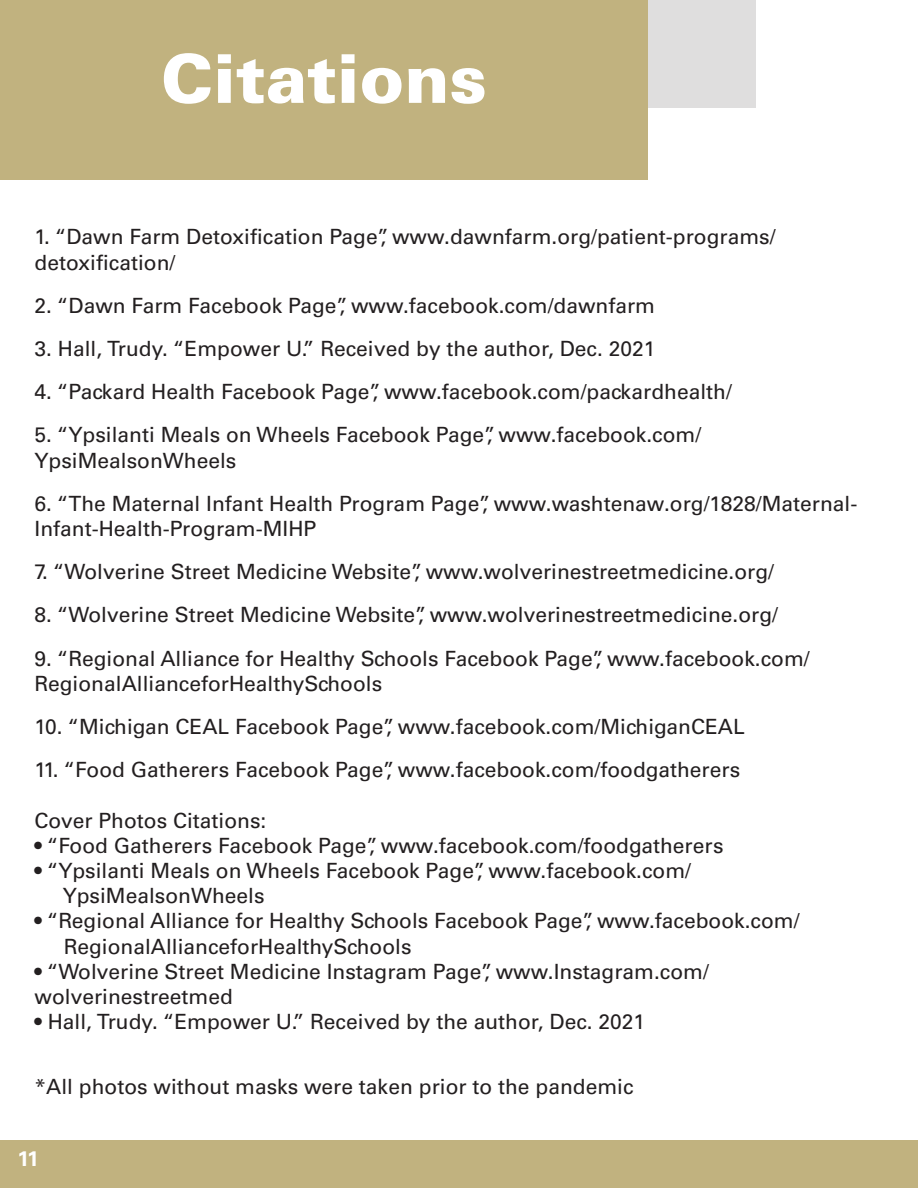
<style>
.page{position:relative;width:918px;height:1188px;background:#fff}
.page>*{position:absolute;margin:0;border:0;box-sizing:border-box;transform-origin:0 0}
.t1{font:900 67.5px "Univers LT Pro 75";color:#fff}
.t2{font:21px/25.2px "Univers LT Pro 55 Roman";color:#231f20}
.t3{font:700 21px "Univers LT Pro 65";color:#fff}
</style>
<div class="page">
<div style="left:0;top:0;width:756px;height:108px;background:#dfdede"></div>
<div style="left:0;top:1140px;width:918px;height:48px;background:#c1b27f"></div>
<div style="left:0;top:0;width:648px;height:179px;background:#c1b27f"></div>
<p class="t1" style="left:161px;top:32px;width:328px">Citations</p>
<p class="t2" style="left:35px;top:223px;width:743px">1. “Dawn Farm Detoxification Page”, www.dawnfarm.org/patient-programs/ detoxification/</p>
<p class="t2" style="left:35px;top:292px;width:622px">2. “Dawn Farm Facebook Page”, www.facebook.com/dawnfarm</p>
<p class="t2" style="left:35px;top:335px;width:622px">3. Hall, Trudy. “Empower U.” Received by the author, Dec. 2021</p>
<p class="t2" style="left:35px;top:378px;width:699px">4. “Packard Health Facebook Page”, www.facebook.com/packardhealth/</p>
<p class="t2" style="left:35px;top:421px;width:668px">5. “Ypsilanti Meals on Wheels Facebook Page”, www.facebook.com/<br>YpsiMealsonWheels</p>
<p class="t2" style="left:35px;top:490px;width:824px">6. “The Maternal Infant Health Program Page”, www.washtenaw.org/1828/Maternal-<br>Infant-Health-Program-MIHP</p>
<p class="t2" style="left:35px;top:558px;width:741px">7. “Wolverine Street Medicine Website”, www.wolverinestreetmedicine.org/</p>
<p class="t2" style="left:35px;top:601px;width:745px">8. “Wolverine Street Medicine Website”, www.wolverinestreetmedicine.org/</p>
<p class="t2" style="left:35px;top:645px;width:777px">9. “Regional Alliance for Healthy Schools Facebook Page”, www.facebook.com/<br>RegionalAllianceforHealthySchools</p>
<p class="t2" style="left:35px;top:713px;width:712px">10. “Michigan CEAL Facebook Page”, www.facebook.com/MichiganCEAL</p>
<p class="t2" style="left:35px;top:756px;width:707px">11. “Food Gatherers Facebook Page”, www.facebook.com/foodgatherers</p>
<p class="t2" style="left:35px;top:807px;width:233px">Cover Photos Citations:</p>
<p class="t2" style="left:35px;top:832px;width:691px">• “Food Gatherers Facebook Page”, www.facebook.com/foodgatherers</p>
<p class="t2" style="left:35px;top:857px;width:658px">• “Ypsilanti Meals on Wheels Facebook Page”, www.facebook.com/</p>
<p class="t2" style="left:63px;top:882px;width:203px">YpsiMealsonWheels</p>
<p class="t2" style="left:35px;top:907px;width:767px">• “Regional Alliance for Healthy Schools Facebook Page”, www.facebook.com/</p>
<p class="t2" style="left:64px;top:933px;width:349px">RegionalAllianceforHealthySchools</p>
<p class="t2" style="left:35px;top:958px;width:676px">• “Wolverine Street Medicine Instagram Page”, www.Instagram.com/ wolverinestreetmed</p>
<p class="t2" style="left:35px;top:1008px;width:612px">• Hall, Trudy. “Empower U.” Received by the author, Dec. 2021</p>
<p class="t2" style="left:35px;top:1073px;width:600px">*All photos without masks were taken prior to the pandemic</p>
<p class="t3" style="left:17px;top:1144px;width:23px">11</p>
</div>
